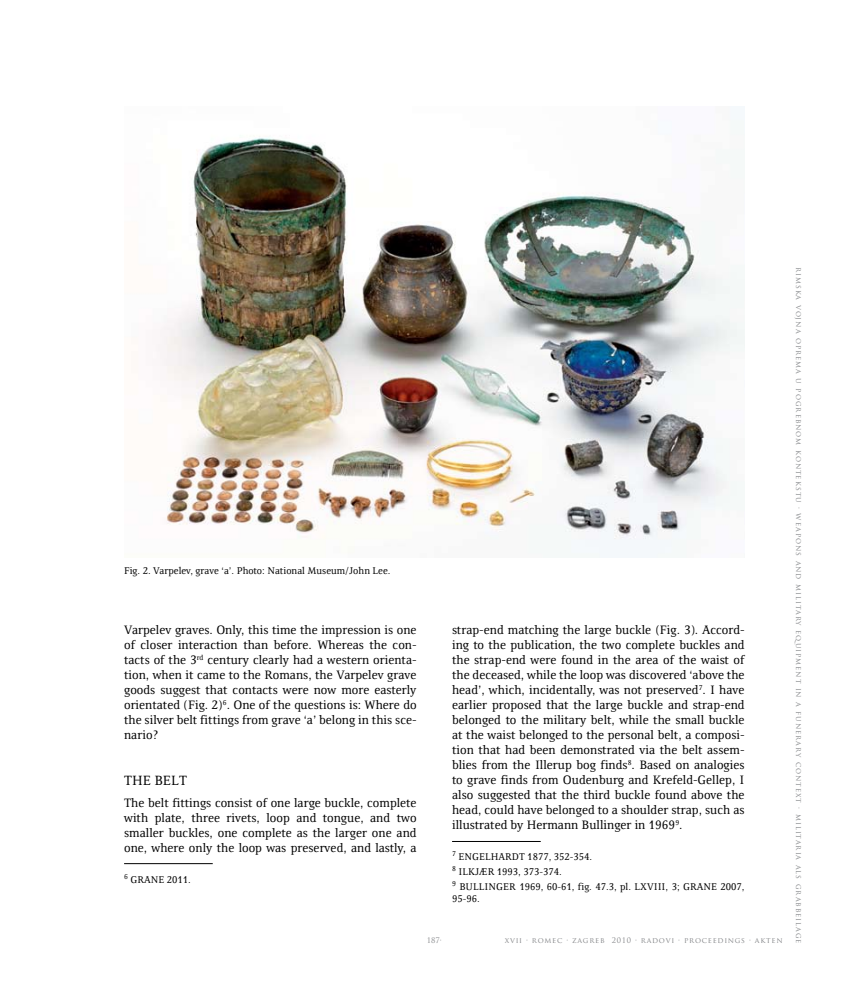
<style>
.page{position:relative;width:851px;height:993px;background:#fff}
.page>*{position:absolute;margin:0;border:0;box-sizing:border-box;transform-origin:0 0}
.t1{font:13.75px "Resavska BG";color:#000}
.t2{font:12.5px/15px "Resavska BG";color:#000;text-align:justify}
.t3{font:10px/15px "Resavska BG";color:#000}
.t4{font:7.5px "Trajan Pro";letter-spacing:.135em;color:#808285}
.t5{font:7.5px "Trajan Pro";letter-spacing:.115em;color:#808285}
</style>
<div class="page">
<img style="left:158px;top:137px;width:586px;height:420px">
<hr style="left:124px;top:863px;width:89px;height:1px;background:#000">
<hr style="left:452px;top:841px;width:88px;height:1px;background:#000">
<p class="t3" style="left:124px;top:563px;width:268px">Fig. 2. Varpelev, grave ‘a’. Photo: National Museum/John Lee.</p>
<p class="t2" style="left:124px;top:622px;width:294px">Varpelev graves. Only, this time the impression is one of closer interaction than before. Whereas the con&shy;tacts of the 3<sup>rd</sup> century clearly had a western orienta&shy;tion, when it came to the Romans, the Varpelev grave goods suggest that contacts were now more easterly orientated (Fig. 2)<sup>6</sup>. One of the questions is: Where do the silver belt fittings from grave ‘a’ belong in this sce&shy;nario?</p>
<p class="t1" style="left:124px;top:772px;width:64px">THE BELT</p>
<p class="t2" style="left:124px;top:795px;width:294px">The belt fittings consist of one large buckle, complete with plate, three rivets, loop and tongue, and two smaller buckles, one complete as the larger one and one, where only the loop was preserved, and lastly, a</p>
<p class="t3" style="left:124px;top:871px;width:68px"><sup>6</sup> GRANE 2011.</p>
<p class="t2" style="left:452px;top:622px;width:294px">strap-end matching the large buckle (Fig. 3). Accord&shy;ing to the publication, the two complete buckles and the strap-end were found in the area of the waist of the deceased, while the loop was discovered ‘above the head’, which, incidentally, was not preserved<sup>7</sup>. I have earlier proposed that the large buckle and strap-end belonged to the military belt, while the small buckle at the waist belonged to the personal belt, a composi&shy;tion that had been demonstrated via the belt assem&shy;blies from the Illerup bog finds<sup>8</sup>. Based on analogies to grave finds from Oudenburg and Krefeld-Gellep, I also suggested that the third buckle found above the head, could have belonged to a shoulder strap, such as illustrated by Hermann Bullinger in 1969<sup>9</sup>.</p>
<p class="t3" style="left:452px;top:848px;width:294px"><sup>7</sup> ENGELHARDT 1877, 352-354.<br><sup>8</sup> ILKJÆR 1993, 373-374.<br><sup>9</sup> BULLINGER 1969, 60-61, fig. 47.3, pl. LXVIII, 3; GRANE 2007,</p>
<p class="t3" style="left:452px;top:890px;width:29px">95-96.</p>
<p class="t5" style="left:427px;top:935px;width:16px">187·</p>
<p class="t5" style="left:504px;top:935px;width:279px">XVII · ROMEC · ZAGREB 2010 · RADOVI · PROCEEDINGS · AKTEN</p>
<p class="t4" style="left:803px;top:267px;width:678px;rotate:90deg">RIMSKA VOJNA OPREMA U POGREBNOM KONTEKSTU · WEAPONS AND MILITARY EQUIPMENT IN A FUNERARY CONTEXT · MILITARIA ALS GRABBEILAGE</p>
</div>
